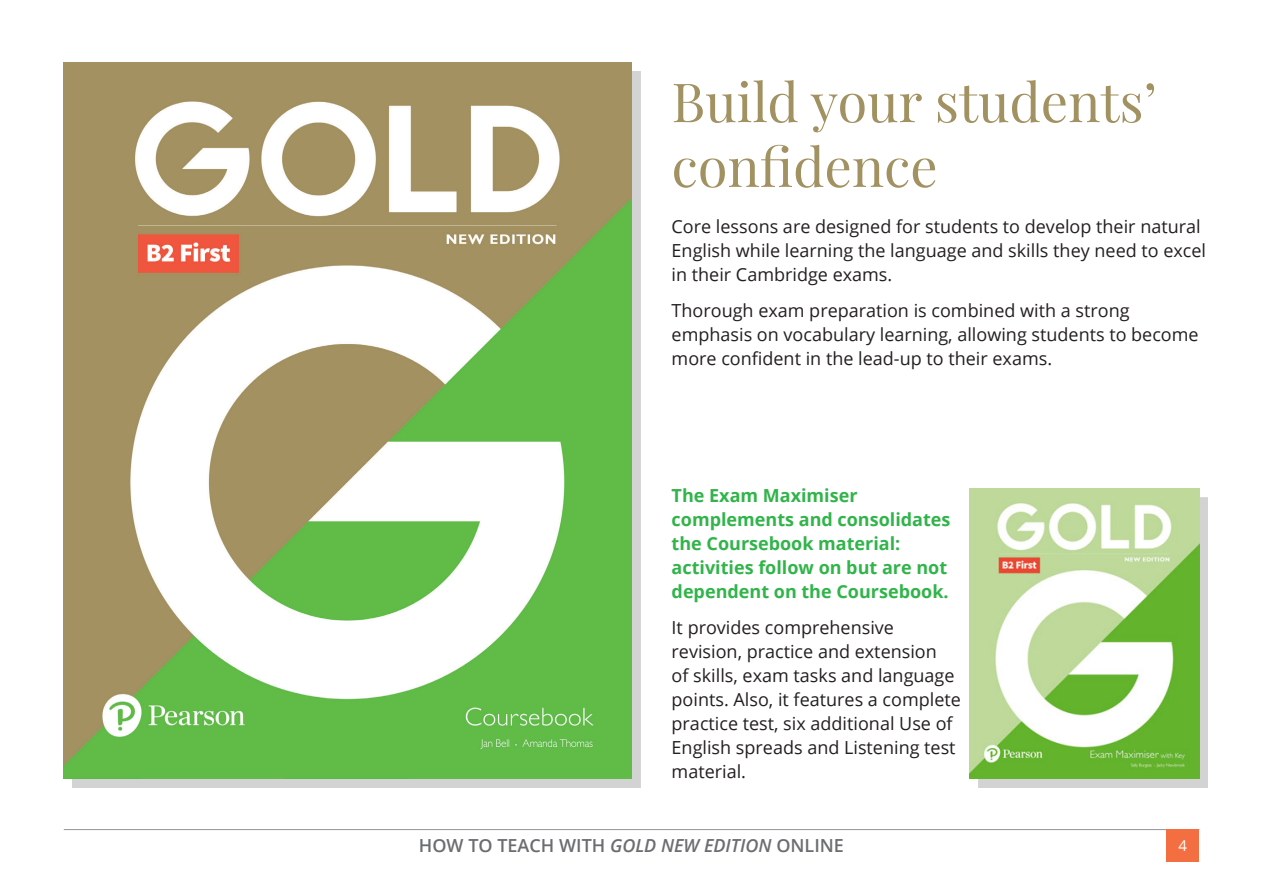
<style>
.page{position:relative;width:1263px;height:893px;background:#fff}
.page>*{position:absolute;margin:0;border:0;box-sizing:border-box;transform-origin:0 0}
.Tytuł_sekcji{font:54px/64.8px "Playfair Display";color:#a29161}
.Tekst_sekcji{font:18px/24px "Open Sans";color:#231f20}
.Tekst_sekcji-2{font:700 18px/24px "Open Sans";color:#31b44a}
.t1{font:600 18px "Open Sans";color:#6c6d70}
.t2{font:15px "Open Sans";color:#fff}
.s1{font-style:italic}
</style>
<div class="page">
<hr style="left:64px;top:829px;width:1135px;height:1px;background:#939598">
<div style="left:72px;top:71px;width:569px;height:716px;background:#231f20;opacity:.2"></div>
<img style="left:63px;top:62px;width:568px;height:716px">
<div style="left:1167px;top:829px;width:32px;height:33px;background:#f36f42"></div>
<div style="left:978px;top:497px;width:230px;height:291px;background:#231f20;opacity:.2"></div>
<img style="left:969px;top:488px;width:230px;height:290px">
<p class="Tytuł_sekcji" style="left:672px;top:69px;width:487px">Build your students’ confidence</p>
<p class="Tekst_sekcji" style="left:672px;top:214px;width:536px">Core lessons are designed for students to develop their natural<br>English while learning the language and skills they need to excel in their Cambridge exams.</p>
<p class="Tekst_sekcji" style="left:672px;top:298px;width:529px">Thorough exam preparation is combined with a strong emphasis on vocabulary learning, allowing students to become more confident in the lead-up to their exams.</p>
<p class="Tekst_sekcji-2" style="left:672px;top:483px;width:280px">The Exam Maximiser complements and consolidates the Coursebook material: activities follow on but are not dependent on the Coursebook.</p>
<p class="Tekst_sekcji" style="left:672px;top:615px;width:291px">It provides comprehensive revision, practice and extension<br>of skills, exam tasks and language points. Also, it features a complete practice test, six additional Use of<br>English spreads and Listening test material.</p>
<p class="t1" style="left:419px;top:833px;width:427px">HOW TO TEACH WITH <span class="s1">GOLD NEW EDITION</span> ONLINE</p>
<p class="t2" style="left:1179px;top:835px;width:10px">4</p>
</div>
